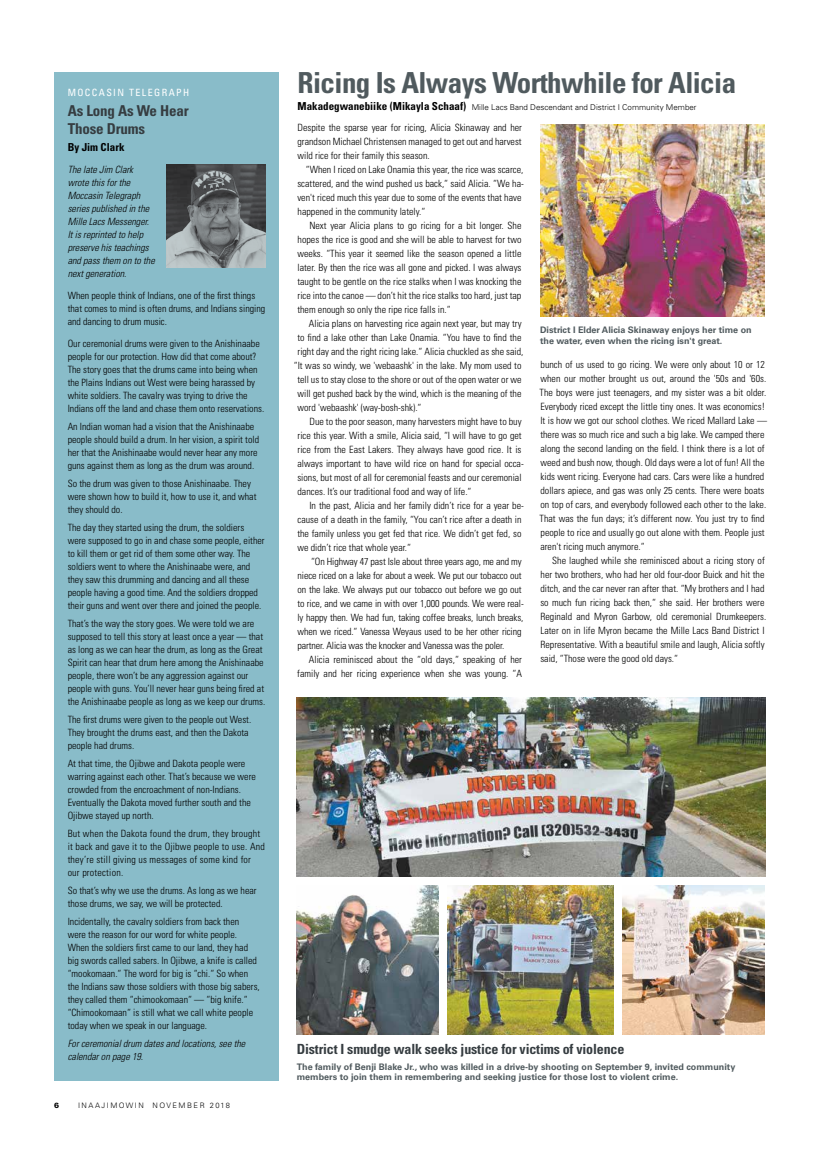
<style>
.page{position:relative;width:819px;height:1152px;background:#fff}
.page>*{position:absolute;margin:0;border:0;box-sizing:border-box;transform-origin:0 0}
.t1{font:700 condensed 29px "Univers LT Std";letter-spacing:-.02em;color:#505a5e}
.t2{font:700 condensed 15px/18px "Univers LT Std";letter-spacing:-.01em;color:#363d41}
.t3{font:700 condensed 14px "Univers LT Std";letter-spacing:-.01em;color:#363d41}
.t4{font:700 condensed 11px "Univers LT Std";color:#000}
.t5{font:300 condensed 10px/13px "Univers LT Std";color:#000}
.t6{font:italic 300 condensed 10px/13px "Univers LT Std";color:#000}
.t7{font:300 condensed 10px/13px "Univers LT Std";letter-spacing:.02em;color:#000}
.t8{font:condensed 10px "Univers LT Std";letter-spacing:.14em;color:#fff}
.t9{font:700 9px/10.8px "Univers LT Std";color:#505a5e}
.t10{font:300 8px "Univers LT Std";color:#000}
.t11{font:300 7.5px "Univers LT Std";letter-spacing:.2em;color:#000}
.t12{font:900 7.5px "Univers LT Std";color:#000}
.s1{font-weight:700;font-stretch:condensed;font-size:11px}
</style>
<div class="page">
<div style="left:54px;top:72px;width:225px;height:1009px;background:#89bcc9"></div>
<img style="left:167px;top:164px;width:99px;height:104px">
<img style="left:297px;top:698px;width:468px;height:178px">
<img style="left:296px;top:885px;width:143px;height:150px">
<img style="left:448px;top:885px;width:166px;height:150px">
<img style="left:623px;top:885px;width:142px;height:150px">
<img style="left:540px;top:125px;width:225px;height:192px">
<p class="t8" style="left:68px;top:86px;width:123px">MOCCASIN TELEGRAPH</p>
<h2 class="t2" style="left:68px;top:102px;width:123px">As Long As We Hear<br>Those Drums</h2>
<p class="t4" style="left:68px;top:140px;width:58px">By Jim Clark</p>
<p class="t6" style="left:68px;top:163px;width:89px">The late Jim Clark wrote this for the<br>Moccasin Telegraph series published in the<br>Mille Lacs Messenger.<br>It is reprinted to help preserve his teachings and pass them on to the next generation.</p>
<p class="t5" style="left:68px;top:289px;width:199px">When people think of Indians, one of the first things that comes to mind is often drums, and Indians singing and dancing to drum music.</p>
<p class="t5" style="left:68px;top:337px;width:198px">Our ceremonial drums were given to the Anishinaabe people for our protection. How did that come about?<br>The story goes that the drums came into being when the Plains Indians out West were being harassed by white soldiers. The cavalry was trying to drive the Indians off the land and chase them onto reservations.</p>
<p class="t5" style="left:68px;top:420px;width:193px">An Indian woman had a vision that the Anishinaabe people should build a drum. In her vision, a spirit told her that the Anishinaabe would never hear any more guns against them as long as the drum was around.</p>
<p class="t5" style="left:68px;top:477px;width:190px">So the drum was given to those Anishinaabe. They were shown how to build it, how to use it, and what they should do.</p>
<p class="t5" style="left:68px;top:521px;width:199px">The day they started using the drum, the soldiers were supposed to go in and chase some people, either to kill them or get rid of them some other way. The soldiers went to where the Anishinaabe were, and they saw this drumming and dancing and all these people having a good time. And the soldiers dropped their guns and went over there and joined the people.</p>
<p class="t5" style="left:68px;top:617px;width:199px">That’s the way the story goes. We were told we are supposed to tell this story at least once a year — that as long as we can hear the drum, as long as the Great Spirit can hear that drum here among the Anishinaabe people, there won’t be any aggression against our people with guns. You’ll never hear guns being fired at the Anishinaabe people as long as we keep our drums.</p>
<p class="t5" style="left:68px;top:713px;width:185px">The first drums were given to the people out West.<br>They brought the drums east, and then the Dakota people had drums.</p>
<p class="t5" style="left:68px;top:757px;width:190px">At that time, the Ojibwe and Dakota people were warring against each other. That’s because we were crowded from the encroachment of non-Indians.<br>Eventually the Dakota moved further south and the Ojibwe stayed up north.</p>
<p class="t7" style="left:68px;top:827px;width:199px">But when the Dakota found the drum, they brought it back and gave it to the Ojibwe people to use. And they’re still giving us messages of some kind for our protection.</p>
<p class="t5" style="left:68px;top:884px;width:191px">So that’s why we use the drums. As long as we hear those drums, we say, we will be protected.</p>
<p class="t5" style="left:68px;top:915px;width:194px">Incidentally, the cavalry soldiers from back then were the reason for our word for white people.<br>When the soldiers first came to our land, they had big swords called sabers. In Ojibwe, a knife is called “mookomaan.“ The word for big is “chi.“ So when the Indians saw those soldiers with those big sabers, they called them “chimookomaan“ — “big knife.“ “Chimookomaan“ is still what we call white people today when we speak in our language.</p>
<p class="t6" style="left:68px;top:1037px;width:179px">For ceremonial drum dates and locations, see the calendar on page 19.</p>
<p class="t12" style="left:54px;top:1100px;width:7px">6</p>
<p class="t11" style="left:78px;top:1101px;width:154px">INAAJIMOWIN NOVEMBER 2018</p>
<h1 class="t1" style="left:298px;top:65px;width:440px">Ricing Is Always Worthwhile for Alicia</h1>
<p class="t10" style="left:298px;top:103px;width:401px"><span class="s1">Makadegwanebiike (Mikayla Schaaf)</span> Mille Lacs Band Descendant and District I Community Member</p>
<p class="t5" style="left:297px;top:121px;width:226px;line-height:14px;text-align:justify">Despite the sparse year for ricing, Alicia Skinaway and her grandson Michael Christensen managed to get out and harvest wild rice for their family this season.</p>
<p class="t5" style="left:297px;top:163px;width:228px;line-height:14px;text-indent:8px">“When I riced on Lake Onamia this year, the rice was scarce, scattered, and the wind pushed us back,“ said Alicia. “We ha&shy;ven't riced much this year due to some of the events that have happened in the community lately.“</p>
<p class="t5" style="left:297px;top:219px;width:226px;line-height:14px;text-align:justify;text-indent:12px">Next year Alicia plans to go ricing for a bit longer. She hopes the rice is good and she will be able to harvest for two weeks. “This year it seemed like the season opened a little later. By then the rice was all gone and picked. I was always taught to be gentle on the rice stalks when I was knocking the rice into the canoe — don’t hit the rice stalks too hard, just tap them enough so only the ripe rice falls in.“</p>
<p class="t5" style="left:309px;top:317px;width:214px">Alicia plans on harvesting rice again next year, but may try</p>
<p class="t5" style="left:297px;top:331px;width:226px">to find a lake other than Lake Onamia. “You have to find the</p>
<p class="t5" style="left:298px;top:345px;width:227px">right day and the right ricing lake.“ Alicia chuckled as she said,</p>
<p class="t5" style="left:294px;top:359px;width:229px">“It was so windy, we 'webaashk' in the lake. My mom used to</p>
<p class="t5" style="left:297px;top:373px;width:226px">tell us to stay close to the shore or out of the open water or we</p>
<p class="t5" style="left:298px;top:387px;width:225px">will get pushed back by the wind, which is the meaning of the</p>
<p class="t5" style="left:298px;top:401px;width:125px">word 'webaashk' (way-bosh-shk).“</p>
<p class="t5" style="left:309px;top:415px;width:214px">Due to the poor season, many harvesters might have to buy</p>
<p class="t5" style="left:298px;top:429px;width:226px">rice this year. With a smile, Alicia said, “I will have to go get</p>
<p class="t5" style="left:298px;top:443px;width:225px">rice from the East Lakers. They always have good rice. It is</p>
<p class="t5" style="left:297px;top:457px;width:228px">always important to have wild rice on hand for special occa-</p>
<p class="t5" style="left:297px;top:471px;width:226px">sions, but most of all for ceremonial feasts and our ceremonial</p>
<p class="t5" style="left:298px;top:485px;width:175px">dances. It’s our traditional food and way of life.“</p>
<p class="t5" style="left:309px;top:499px;width:216px">In the past, Alicia and her family didn’t rice for a year be-</p>
<p class="t5" style="left:298px;top:513px;width:225px">cause of a death in the family, “You can’t rice after a death in</p>
<p class="t5" style="left:297px;top:527px;width:226px">the family unless you get fed that rice. We didn’t get fed, so</p>
<p class="t5" style="left:298px;top:541px;width:115px">we didn’t rice that whole year.“</p>
<p class="t5" style="left:311px;top:555px;width:212px">“On Highway 47 past Isle about three years ago, me and my</p>
<p class="t5" style="left:298px;top:569px;width:226px">niece riced on a lake for about a week. We put our tobacco out</p>
<p class="t5" style="left:297px;top:583px;width:226px">on the lake. We always put our tobacco out before we go out</p>
<p class="t5" style="left:297px;top:597px;width:228px">to rice, and we came in with over 1,000 pounds. We were real-</p>
<p class="t5" style="left:298px;top:611px;width:227px">ly happy then. We had fun, taking coffee breaks, lunch breaks,</p>
<p class="t5" style="left:298px;top:625px;width:225px">when we riced.“ Vanessa Weyaus used to be her other ricing</p>
<p class="t5" style="left:298px;top:639px;width:208px">partner. Alicia was the knocker and Vanessa was the poler.</p>
<p class="t5" style="left:309px;top:653px;width:215px">Alicia reminisced about the “old days,“ speaking of her</p>
<p class="t5" style="left:297px;top:667px;width:226px">family and her ricing experience when she was young. “A</p>
<p class="t9" style="left:540px;top:325px;width:213px">District I Elder Alicia Skinaway enjoys her time on the water, even when the ricing isn't great.</p>
<p class="t5" style="left:540px;top:357px;width:229px;line-height:14px">bunch of us used to go ricing. We were only about 10 or 12 when our mother brought us out, around the '50s and '60s.<br>The boys were just teenagers, and my sister was a bit older.<br>Everybody riced except the little tiny ones. It was economics!<br>It is how we got our school clothes. We riced Mallard Lake — there was so much rice and such a big lake. We camped there along the second landing on the field. I think there is a lot of weed and bush now, though. Old days were a lot of fun! All the kids went ricing. Everyone had cars. Cars were like a hundred dollars apiece, and gas was only 25 cents. There were boats on top of cars, and everybody followed each other to the lake.<br>That was the fun days; it’s different now. You just try to find people to rice and usually go out alone with them. People just aren't ricing much anymore.“</p>
<p class="t5" style="left:540px;top:553px;width:227px;line-height:14px;text-indent:12px">She laughed while she reminisced about a ricing story of her two brothers, who had her old four-door Buick and hit the ditch, and the car never ran after that. “My brothers and I had so much fun ricing back then,“ she said. Her brothers were Reginald and Myron Garbow, old ceremonial Drumkeepers.<br>Later on in life Myron became the Mille Lacs Band District I Representative. With a beautiful smile and laugh, Alicia softly said, “Those were the good old days.“</p>
<h3 class="t3" style="left:297px;top:1041px;width:329px">District I smudge walk seeks justice for victims of violence</h3>
<p class="t9" style="left:297px;top:1061px;width:440px">The family of Benji Blake Jr., who was killed in a drive-by shooting on September 9, invited community members to join them in remembering and seeking justice for those lost to violent crime.</p>
</div>
